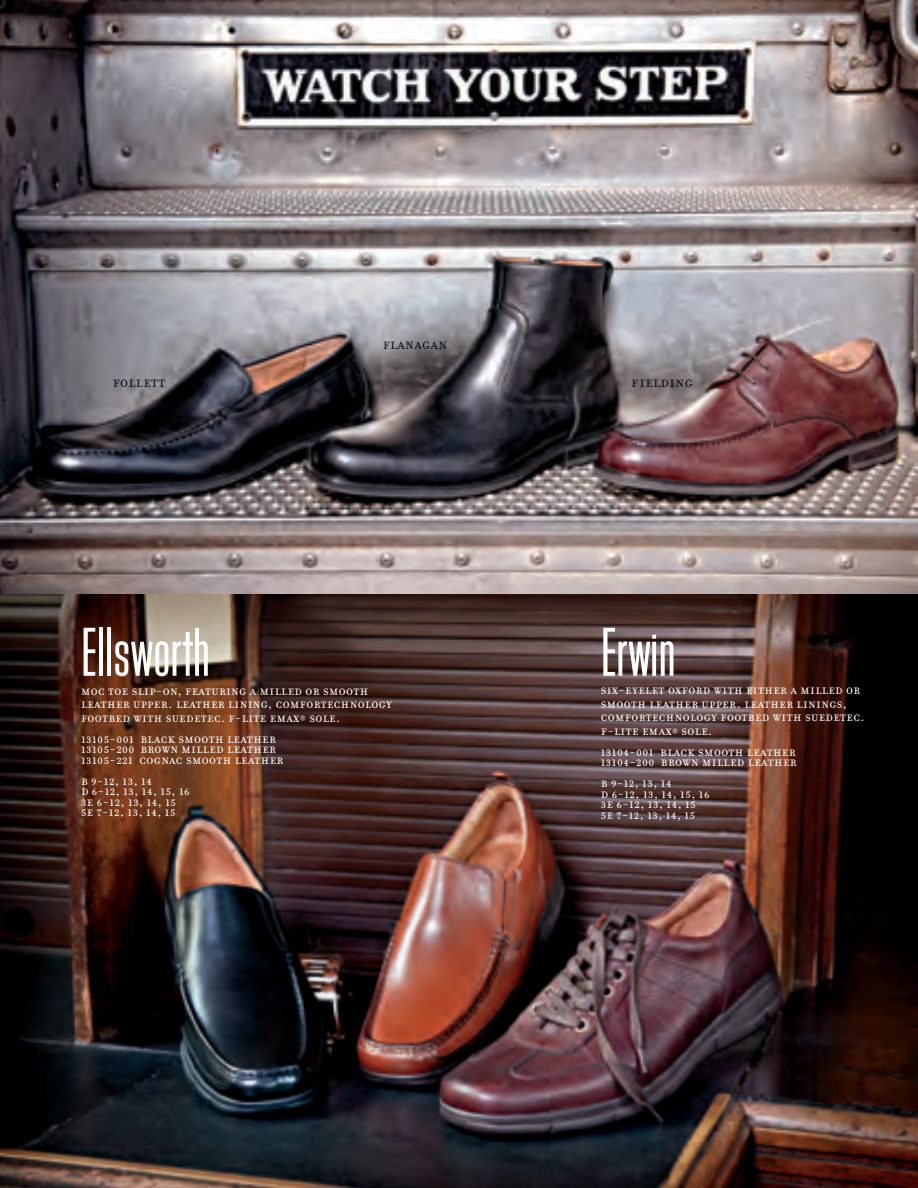
<style>
.page{position:relative;width:918px;height:1188px;background:#fff}
.page>*{position:absolute;margin:0;border:0;box-sizing:border-box;transform-origin:0 0}
.t1{font:72px "Block Gothic Light Extra Cond";color:#fff}
.t2{font:18px "Filosofia All Small Caps";letter-spacing:.025em;color:#112530;scale:.95 1}
.t3{font:15.75px/13.5px "Filosofia All Small Caps";letter-spacing:.025em;color:#fff;scale:.95 1}
</style>
<div class="page">
<img style="left:0;top:0;width:918px;height:1188px">
<p class="t2" style="left:113px;top:374px;width:57px">FOLLETT</p>
<p class="t2" style="left:382px;top:336px;width:69px">FLANAGAN</p>
<h1 class="t1" style="left:81px;top:603px;width:131px">Ellsworth</h1>
<p class="t3" style="left:81px;top:684px;width:329px">Moc toe slip-on, featuring a milled or smooth leather upper. Leather lining, Comfortechnology footbed with Suedetec. F-Lite EMAX® sole.</p>
<p class="t3" style="left:81px;top:732px;width:207px">13105-001 black smooth leather</p>
<p class="t3" style="left:81px;top:743px;width:207px">13105-200 brown milled leather</p>
<p class="t3" style="left:81px;top:749px;width:215px;line-height:21px">13105-221 cognac smooth leather<br>B 9-12, 13, 14</p>
<p class="t3" style="left:81px;top:785px;width:116px">D 6-12, 13, 14, 15, 16</p>
<p class="t3" style="left:81px;top:795px;width:102px">3E 6-12, 13, 14, 15</p>
<p class="t3" style="left:81px;top:806px;width:101px">5E 7-12, 13, 14, 15</p>
<p class="t2" style="left:632px;top:374px;width:65px">FIELDING</p>
<h1 class="t1" style="left:601px;top:603px;width:77px">Erwin</h1>
<p class="t3" style="left:601px;top:683px;width:279px">Six-eyelet oxford with either a milled or smooth leather upper. Leather linings, Comfortechnology footbed with Suedetec.<br>F-Lite EMAX® sole.</p>
<p class="t3" style="left:601px;top:745px;width:207px">13104-001 black smooth leather</p>
<p class="t3" style="left:601px;top:752px;width:208px;line-height:21px">13104-200 brown milleD leather<br>B 9-12, 13, 14</p>
<p class="t3" style="left:601px;top:787px;width:116px">D 6-12, 13, 14, 15, 16</p>
<p class="t3" style="left:601px;top:797px;width:102px">3E 6-12, 13, 14, 15</p>
<p class="t3" style="left:601px;top:808px;width:101px">5E 7-12, 13, 14, 15</p>
</div>
